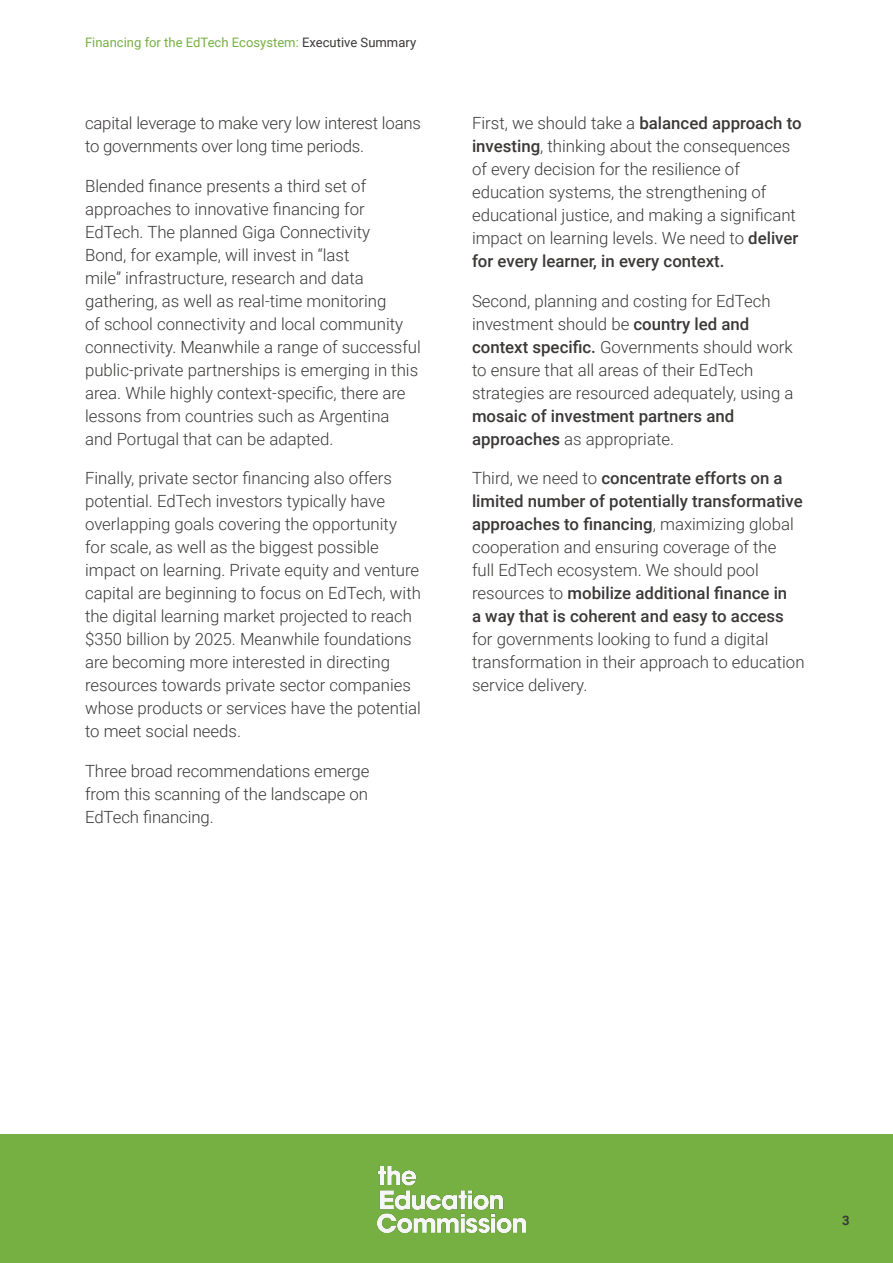
<style>
.page{position:relative;width:893px;height:1263px;background:#fff}
.page>*{position:absolute;margin:0;border:0;box-sizing:border-box;transform-origin:0 0}
.t1{font:300 16.8px/23px "Roboto";color:#3b3938}
.t2{font:13.05px "Roboto";color:#76b043}
.t3{font:700 13.05px "Roboto";color:#3b3938}
.s1{color:#3b3938}
.s2{font-weight:500}
</style>
<div class="page">
<div style="left:0;top:1134px;width:893px;height:129px;background:#76b043"></div>
<img style="left:378px;top:1167px;width:147px;height:65px">
<p class="t2" style="left:85px;top:34px;width:333px">Financing for the EdTech Ecosystem: <span class="s1">Executive Summary</span></p>
<p class="t1" style="left:85px;top:111px;width:337px">capital leverage to make very low interest loans to governments over long time periods.</p>
<p class="t1" style="left:85px;top:174px;width:337px">Blended finance presents a third set of approaches to innovative financing for EdTech. The planned Giga Connectivity<br>Bond, for example, will invest in “last<br>mile” infrastructure, research and data gathering, as well as real-time monitoring<br>of school connectivity and local community connectivity. Meanwhile a range of successful public-private partnerships is emerging in this area. While highly context-specific, there are lessons from countries such as Argentina and Portugal that can be adapted.</p>
<p class="t1" style="left:85px;top:466px;width:337px">Finally, private sector financing also offers potential. EdTech investors typically have overlapping goals covering the opportunity for scale, as well as the biggest possible impact on learning. Private equity and venture capital are beginning to focus on EdTech, with the digital learning market projected to reach $350 billion by 2025. Meanwhile foundations are becoming more interested in directing resources towards private sector companies whose products or services have the potential to meet social needs.</p>
<p class="t1" style="left:85px;top:759px;width:286px;text-align:justify">Three broad recommendations emerge from this scanning of the landscape on EdTech financing.</p>
<p class="t1" style="left:472px;top:111px;width:331px">First, we should take a <span class="s2">balanced approach to investing</span>, thinking about the consequences of every decision for the resilience of education systems, the strengthening of educational justice, and making a significant impact on learning levels. We need to <span class="s2">deliver for every learner, in every context.</span></p>
<p class="t1" style="left:472px;top:289px;width:323px">Second, planning and costing for EdTech investment should be <span class="s2">country led and context specific.</span> Governments should work to ensure that all areas of their EdTech strategies are resourced adequately, using a <span class="s2">mosaic of investment partners and approaches</span> as appropriate.</p>
<p class="t1" style="left:472px;top:466px;width:334px">Third, we need to <span class="s2">concentrate efforts on a limited number of potentially transformative approaches to financing</span>, maximizing global cooperation and ensuring coverage of the<br>full EdTech ecosystem. We should pool resources to <span class="s2">mobilize additional finance in<br>a way that is coherent and easy to access </span>for governments looking to fund a digital transformation in their approach to education service delivery.</p>
<p class="t3" style="left:842px;top:1211px;width:9px">3</p>
</div>
